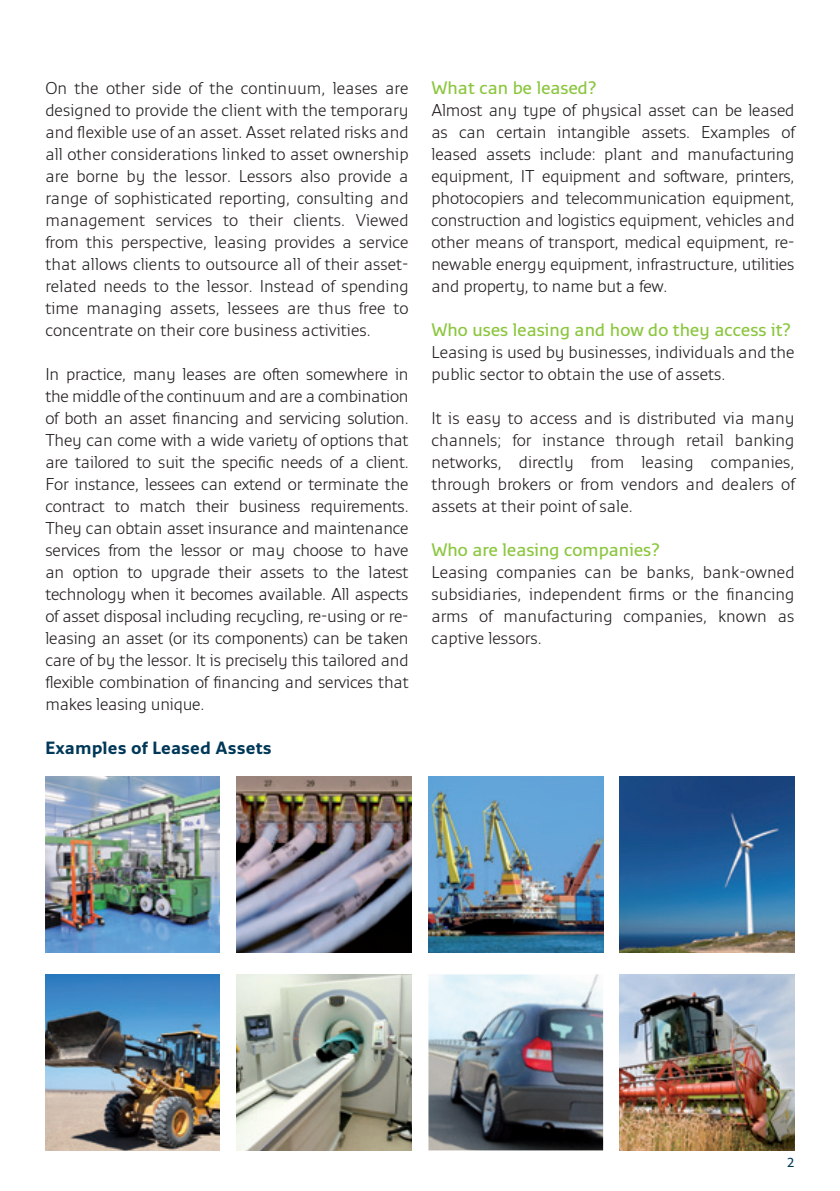
<style>
.page{position:relative;width:840px;height:1191px;background:#fff}
.page>*{position:absolute;margin:0;border:0;box-sizing:border-box;transform-origin:0 0}
.t1{font:600 18px "Monitor";color:#8bc63e}
.t2{font:700 18px "Monitor";color:#003859}
.t3{font:300 17px/22px "Monitor";color:#231f20;text-align:justify}
.t4{font:600 13px "Monitor";color:#003859}
</style>
<div class="page">
<img style="left:45px;top:776px;width:174px;height:176px">
<img style="left:45px;top:974px;width:174px;height:176px">
<img style="left:236px;top:974px;width:175px;height:176px">
<img style="left:619px;top:776px;width:175px;height:176px">
<img style="left:236px;top:776px;width:175px;height:176px">
<img style="left:428px;top:776px;width:174px;height:176px">
<img style="left:428px;top:974px;width:174px;height:176px">
<img style="left:619px;top:974px;width:175px;height:176px">
<p class="t3" style="left:45px;top:76px;width:364px">On the other side of the continuum, leases are designed to provide the client with the temporary and flexible use of an asset. Asset related risks and all other considerations linked to asset ownership are borne by the lessor. Lessors also provide a range of sophisticated reporting, consulting and management services to their clients. Viewed from this perspective, leasing provides a service that allows clients to outsource all of their asset&shy;related needs to the lessor. Instead of spending time managing assets, lessees are thus free to concentrate on their core business activities.</p>
<p class="t3" style="left:45px;top:362px;width:364px">In practice, many leases are often somewhere in the middle of the continuum and are a combination of both an asset financing and servicing solution.<br>They can come with a wide variety of options that are tailored to suit the specific needs of a client.<br>For instance, lessees can extend or terminate the contract to match their business requirements.<br>They can obtain asset insurance and maintenance services from the lessor or may choose to have an option to upgrade their assets to the latest technology when it becomes available. All aspects of asset disposal including recycling, re-using or re&shy;leasing an asset (or its components) can be taken care of by the lessor. It is precisely this tailored and flexible combination of financing and services that makes leasing unique.</p>
<p class="t2" style="left:45px;top:737px;width:228px">Examples of Leased Assets</p>
<p class="t1" style="left:431px;top:77px;width:166px">What can be leased?</p>
<p class="t3" style="left:431px;top:98px;width:364px">Almost any type of physical asset can be leased as can certain intangible assets. Examples of leased assets include: plant and manufacturing equipment, IT equipment and software, printers, photocopiers and telecommunication equipment, construction and logistics equipment, vehicles and other means of transport, medical equipment, re&shy;newable energy equipment, infrastructure, utilities and property, to name but a few.</p>
<p class="t1" style="left:431px;top:319px;width:361px">Who uses leasing and how do they access it?</p>
<p class="t3" style="left:431px;top:340px;width:364px">Leasing is used by businesses, individuals and the public sector to obtain the use of assets.</p>
<p class="t3" style="left:431px;top:406px;width:364px">It is easy to access and is distributed via many channels; for instance through retail banking networks, directly from leasing companies, through brokers or from vendors and dealers of assets at their point of sale.</p>
<p class="t1" style="left:431px;top:539px;width:230px">Who are leasing companies?</p>
<p class="t3" style="left:431px;top:560px;width:364px">Leasing companies can be banks, bank-owned subsidiaries, independent firms or the financing arms of manufacturing companies, known as captive lessors.</p>
<p class="t4" style="left:786px;top:1154px;width:9px">2</p>
</div>
